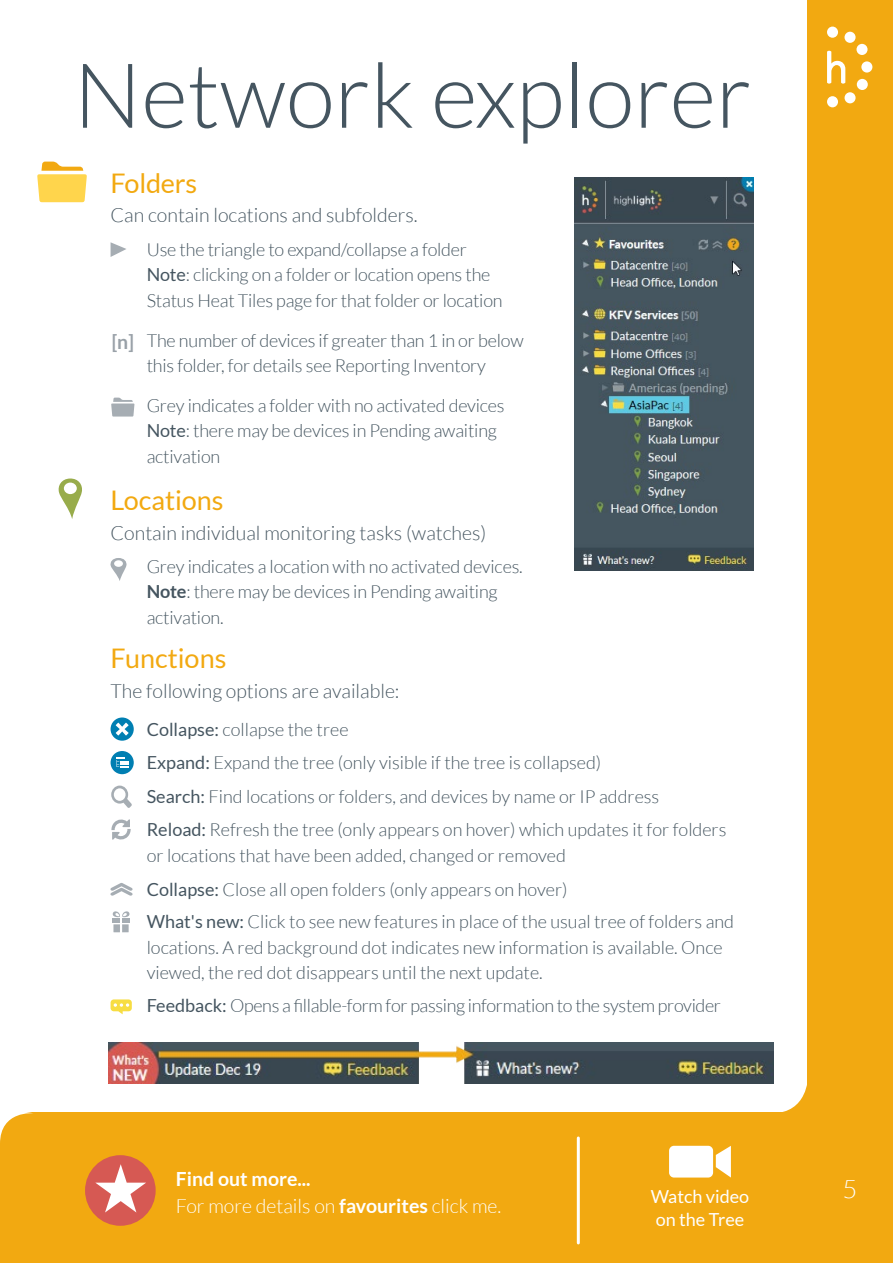
<style>
.page{position:relative;width:893px;height:1263px;background:#fff}
.page>*{position:absolute;margin:0;border:0;box-sizing:border-box;transform-origin:0 0}
.t1{font:300 90px "Lato";color:#455560}
.t2{font:27px "Lato";color:#f2a911}
.t3{font:300 25.5px "Lato";color:#fff}
.t4{font:300 19.5px "Lato";color:#455560}
.t5{font:700 19.5px/27px "Lato";color:#fff}
.t6{font:700 19.5px "Lato";color:#99a1a8}
.t7{font:300 18px/25.5px "Lato";letter-spacing:-.01em;color:#455560}
.t8{font:18px "Lato";color:#fff}
.s1{font-weight:400}
.s2{font-weight:700}
.s3{font-weight:300}
</style>
<div class="page">
<div style="left:0;top:1113px;width:811px;height:150px;background:#f2a911"></div>
<img style="left:574px;top:177px;width:179px;height:393px">
<svg style="left:37px;top:162px;width:50px;height:40px"></svg>
<svg style="left:111px;top:398px;width:23px;height:18px"></svg>
<svg style="left:58px;top:478px;width:24px;height:41px"></svg>
<svg style="left:110px;top:558px;width:17px;height:23px"></svg>
<svg style="left:111px;top:785px;width:21px;height:23px"></svg>
<svg style="left:111px;top:819px;width:20px;height:21px"></svg>
<svg style="left:110px;top:883px;width:23px;height:13px"></svg>
<div style="left:808px;top:0;width:85px;height:1263px;background:#f2a911"></div>
<div style="left:827px;top:96px;width:11px;height:11px;background:#fff;border-radius:50%"></div>
<div style="left:844px;top:92px;width:11px;height:11px;background:#fff;border-radius:50%"></div>
<div style="left:861px;top:61px;width:11px;height:12px;background:#fff;border-radius:50%"></div>
<div style="left:857px;top:79px;width:11px;height:11px;background:#fff;border-radius:50%"></div>
<div style="left:827px;top:27px;width:11px;height:11px;background:#fff;border-radius:50%"></div>
<div style="left:844px;top:32px;width:11px;height:11px;background:#fff;border-radius:50%"></div>
<div style="left:856px;top:44px;width:11px;height:11px;background:#fff;border-radius:50%"></div>
<svg style="left:827px;top:51px;width:18px;height:33px"></svg>
<div style="left:669px;top:1146px;width:44px;height:31px;background:#fff;border-radius:5px"></div>
<svg style="left:716px;top:1146px;width:15px;height:31px"></svg>
<svg style="left:111px;top:999px;width:21px;height:15px"></svg>
<svg style="left:111px;top:242px;width:15px;height:15px"></svg>
<div style="left:111px;top:717px;width:23px;height:24px;background:#007fb2;border-radius:50%"></div>
<div style="left:111px;top:751px;width:23px;height:23px;background:#007fb2;border-radius:50%"></div>
<svg style="left:116px;top:723px;width:13px;height:12px"></svg>
<svg style="left:116px;top:758px;width:13px;height:9px"></svg>
<svg style="left:113px;top:911px;width:17px;height:21px"></svg>
<svg style="left:736px;top:1077px;width:72px;height:36px"></svg>
<svg style="left:0;top:1112px;width:34px;height:30px"></svg>
<div style="left:85px;top:1155px;width:71px;height:71px;background:#d65953;border-radius:50%"></div>
<svg style="left:95px;top:1164px;width:51px;height:48px"></svg>
<hr style="left:577px;top:1138px;width:3px;height:105px;background:#fff">
<img style="left:109px;top:1042px;width:665px;height:42px">
<h1 class="t1" style="left:74px;top:47px;width:680px">Network explorer</h1>
<h2 class="t2" style="left:111px;top:168px;width:88px">Folders</h2>
<p class="t4" style="left:111px;top:205px;width:309px">Can contain locations and subfolders.</p>
<p class="t6" style="left:112px;top:331px;width:24px">[n]</p>
<p class="t7" style="left:147px;top:237px;width:357px">Use the triangle to expand/collapse a folder<br><span class="s1">Note</span>: clicking on a folder or location opens the<br>Status Heat Tiles page for that folder or location</p>
<p class="t7" style="left:147px;top:328px;width:378px">The number of devices if greater than 1 in or below this folder, for details see Reporting Inventory</p>
<p class="t7" style="left:147px;top:393px;width:359px">Grey indicates a folder with no activated devices<br><span class="s1">Note</span>: there may be devices in Pending awaiting activation</p>
<h2 class="t2" style="left:111px;top:485px;width:114px">Locations</h2>
<p class="t4" style="left:111px;top:522px;width:377px">Contain individual monitoring tasks (watches)</p>
<p class="t7" style="left:147px;top:553px;width:378px">Grey indicates a location with no activated devices.<br><span class="s2">Note</span>: there may be devices in Pending awaiting activation.</p>
<h2 class="t2" style="left:111px;top:643px;width:117px">Functions</h2>
<p class="t4" style="left:111px;top:680px;width:291px">The following options are available:</p>
<p class="t7" style="left:147px;top:713px;width:581px;line-height:33.5px"><span class="s1">Collapse:</span> collapse the tree<br><span class="s1">Expand:</span> Expand the tree (only visible if the tree is collapsed)<br><span class="s1">Search:</span> Find locations or folders, and devices by name or IP address<br><span class="s1">Reload:</span> Refresh the tree (only appears on hover) which updates it for folders</p>
<p class="t7" style="left:147px;top:838px;width:422px;line-height:34.2px">or locations that have been added, changed or removed<br><span class="s1">Collapse:</span> Close all open folders (only appears on hover)</p>
<p class="t7" style="left:147px;top:909px;width:589px"><span class="s1">What's new:</span> Click to see new features in place of the usual tree of folders and locations. A red background dot indicates new information is available. Once viewed, the red dot disappears until the next update.</p>
<p class="t7" style="left:147px;top:993px;width:576px"><span class="s1">Feedback:</span> Opens a fillable-form for passing information to the system provider</p>
<p class="t5" style="left:176px;top:1165px;width:327px">Find out more...<br><span class="s3">For more details on</span> favourites <span class="s3">click me.</span></p>
<p class="t8" style="left:651px;top:1187px;width:100px">Watch video</p>
<h3 class="t3" style="left:842px;top:1176px;width:16px">5</h3>
<p class="t8" style="left:656px;top:1209px;width:90px">on the Tree</p>
</div>
